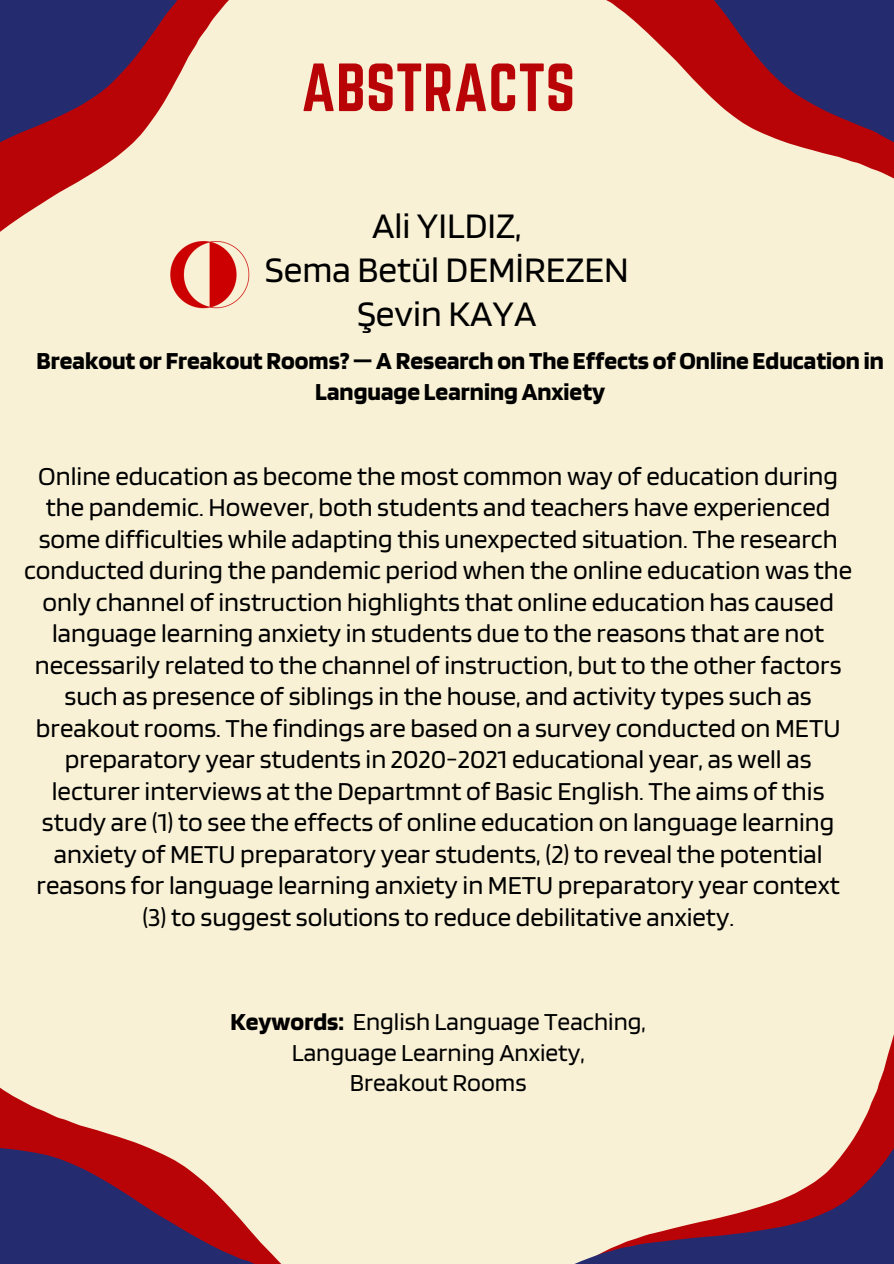
<style>
.page{position:relative;width:894px;height:1264px;background:#fff}
.page>*{position:absolute;margin:0;border:0;box-sizing:border-box;transform-origin:0 0}
.t1{font:59.55px "Norwester";color:#b80407}
.t2{font:37.5px/43.8px "Blinker";color:#000;text-align:center}
.t3{font:27px/31.5px "Blinker";color:#000;text-align:center}
.t4{font:700 25.5px/30.3px "Blinker";color:#000;text-align:center}
.t5{font:25.5px "Blinker";color:#000}
.s1{font-weight:700}
</style>
<div class="page">
<div style="left:0;top:0;width:893px;height:1263px;background:#f8f1d6"></div>
<svg style="left:0;top:1087px;width:281px;height:176px"></svg>
<svg style="left:0;top:0;width:229px;height:232px"></svg>
<svg style="left:606px;top:0;width:287px;height:178px"></svg>
<svg style="left:577px;top:1038px;width:316px;height:225px"></svg>
<img style="left:170px;top:241px;width:80px;height:68px">
<p class="t1" style="left:301px;top:51px;width:275px">ABSTRACTS</p>
<p class="t2" style="left:265px;top:203px;width:365px">Ali YILDIZ,<br>Sema Betül DEMİREZEN<br>Şevin KAYA</p>
<p class="t4" style="left:37px;top:345px;width:848px">Breakout or Freakout Rooms?—AResearch on The Effects ofOnline Education in<br>Language LearningAnxiety</p>
<p class="t3" style="left:24px;top:459px;width:829px">Online education as become the most common way of education during the pandemic. However, both students and teachers have experienced some difficulties while adapting this unexpected situation. The research conducted during the pandemic period when the online education was the only channel of instruction highlights that online education has caused language learning anxiety in students due to the reasons that are not necessarily related to the channel of instruction, but to the other factors such as presence of siblings in the house, and activity types such as breakout rooms. The findings are based on a survey conducted on METU preparatory year students in 2020-2021 educational year, as well as lecturer interviews at the Departmnt of Basic English. The aims of this study are (1) to see the effects of online education on language learning anxiety of METU preparatory year students, (2) to reveal the potential reasons for language learning anxiety in METU preparatory year context (3) to suggest solutions to reduce debilitative anxiety.</p>
<p class="t5" style="left:230px;top:1005px;width:416px"><span class="s1">Keywords:</span> English Language Teaching,</p>
<p class="t5" style="left:291px;top:1036px;width:294px">Language Learning Anxiety,</p>
<h1 class="t5" style="left:350px;top:1066px;width:178px">Breakout Rooms</h1>
</div>
